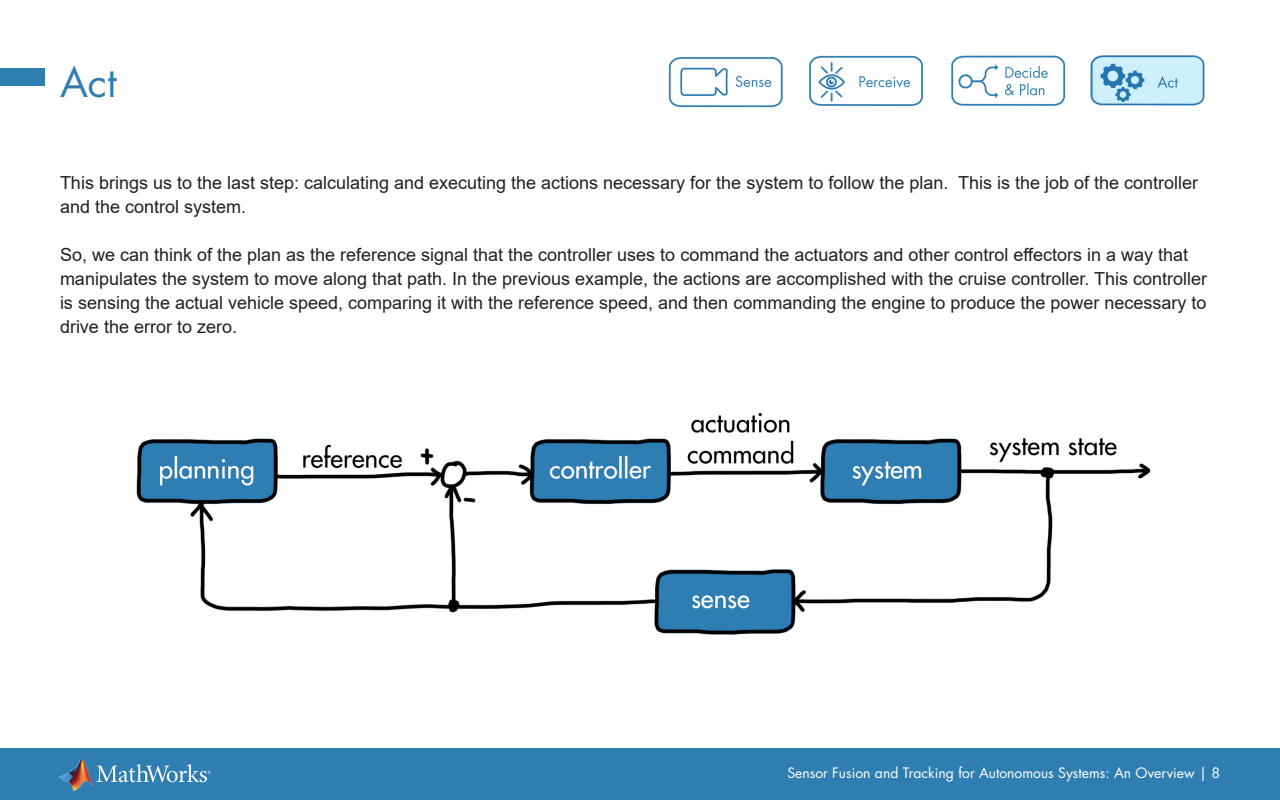
<style>
.page{position:relative;width:1280px;height:800px;background:#fff}
.page>*{position:absolute;margin:0;border:0;box-sizing:border-box;transform-origin:0 0}
.Section_Header{font:40px "Futura Std";color:#2f7eb2}
.body_copy_-_large{font:18px/24px "Arial";color:#231f20}
.t1{font:14px "Futura Std";color:#fff}
</style>
<div class="page">
<div style="left:0;top:748px;width:1280px;height:52px;background:#2f7eb2"></div>
<svg style="left:97px;top:764px;width:114px;height:18px"></svg>
<img style="left:59px;top:760px;width:33px;height:30px">
<div style="left:0;top:68px;width:45px;height:18px;background:#2f7eb2"></div>
<img style="left:668px;top:55px;width:537px;height:53px">
<img style="left:136px;top:412px;width:1015px;height:223px">
<p class="Section_Header" style="left:60px;top:57px;width:58px">Act</p>
<p class="body_copy_-_large" style="left:60px;top:171px;width:1140px">This brings us to the last step: calculating and executing the actions necessary for the system to follow the plan. This is the job of the controller and the control system.</p>
<p class="body_copy_-_large" style="left:60px;top:243px;width:1149px">So, we can think of the plan as the reference signal that the controller uses to command the actuators and other control effectors in a way that manipulates the system to move along that path. In the previous example, the actions are accomplished with the cruise controller. This controller is sensing the actual vehicle speed, comparing it with the reference speed, and then commanding the engine to produce the power necessary to drive the error to zero.</p>
<p class="t1" style="left:787px;top:763px;width:434px">Sensor Fusion and Tracking for Autonomous Systems: An Overview | 8</p>
</div>
